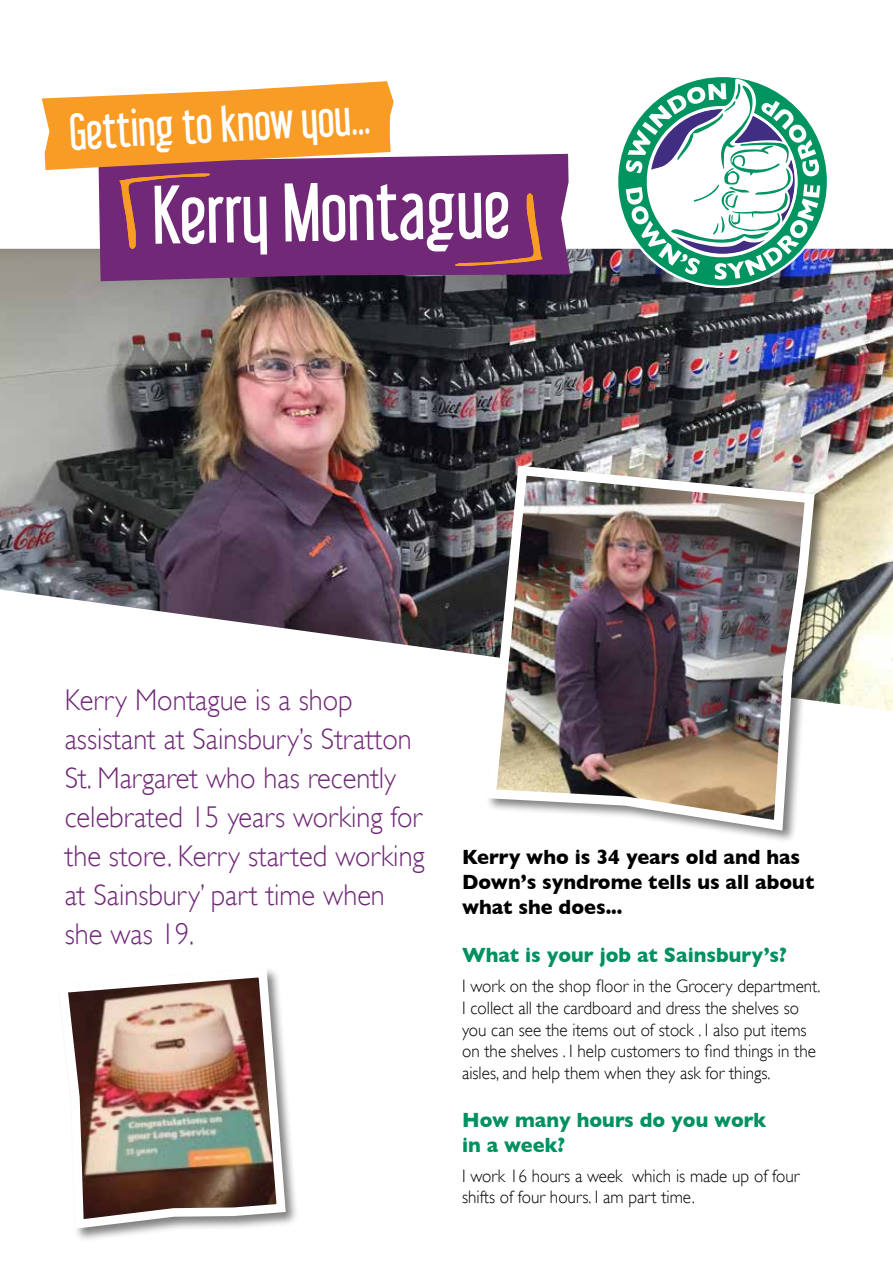
<style>
.page{position:relative;width:893px;height:1263px;background:#fff}
.page>*{position:absolute;margin:0;border:0;box-sizing:border-box;transform-origin:0 0}
.t1{font:74.1px "Libel Suit";color:#fff}
.t2{font:45.15px "Libel Suit";color:#fff}
.t3{font:300 30px/39px "Gill Sans";color:#702877;scale:.95 1}
.t4{font:700 21px/25.2px "Gill Sans";color:#000;scale:.95 1}
.t5{font:700 21px/25.2px "Gill Sans";color:#00915f;scale:.95 1}
.t6{font:300 18px/21.6px "Gill Sans";color:#000;scale:.95 1}
</style>
<div class="page">
<img style="left:0;top:249px;width:893px;height:462px">
<svg style="left:617px;top:76px;width:211px;height:211px"></svg>
<svg style="left:626px;top:79px;width:194px;height:201px"></svg>
<svg style="left:98px;top:154px;width:472px;height:127px;background:#6e2e75"></svg>
<svg style="left:455px;top:193px;width:88px;height:73px;background:#7f356d"></svg>
<svg style="left:42px;top:81px;width:352px;height:168px;background:#bf7968"></svg>
<div style="left:485px;top:464px;width:343px;height:380px;background:#000;opacity:.5"></div>
<img style="left:481px;top:461px;width:339px;height:375px">
<div style="left:57px;top:966px;width:243px;height:276px;background:#000;opacity:.5"></div>
<img style="left:57px;top:966px;width:233px;height:267px">
<h2 class="t2" style="left:68px;top:105px;width:303px;rotate:-3deg">Getting to know you...</h2>
<h1 class="t1" style="left:152px;top:171px;width:359px;rotate:-1deg">Kerry Montague</h1>
<h3 class="t3" style="left:65px;top:679px;width:380px">Kerry Montague is a shop assistant at Sainsbury’s Stratton<br>St. Margaret who has recently celebrated 15 years working for the store. Kerry started working at Sainsbury’ part time when she was 19.</h3>
<p class="t4" style="left:462px;top:844px;width:372px">Kerry who is 34 years old and has<br>Down’s syndrome tells us all about what she does...</p>
<p class="t5" style="left:462px;top:942px;width:343px">What is your job at Sainsbury’s?</p>
<p class="t6" style="left:462px;top:975px;width:379px">I work on the shop floor in the Grocery department.<br>I collect all the cardboard and dress the shelves so you can see the items out of stock . I also put items on the shelves . I help customers to find things in the aisles, and help them when they ask for things.</p>
<p class="t5" style="left:462px;top:1107px;width:322px">How many hours do you work in a week?</p>
<p class="t6" style="left:462px;top:1164px;width:357px">I work 16 hours a week which is made up of four shifts of four hours. I am part time.</p>
</div>
